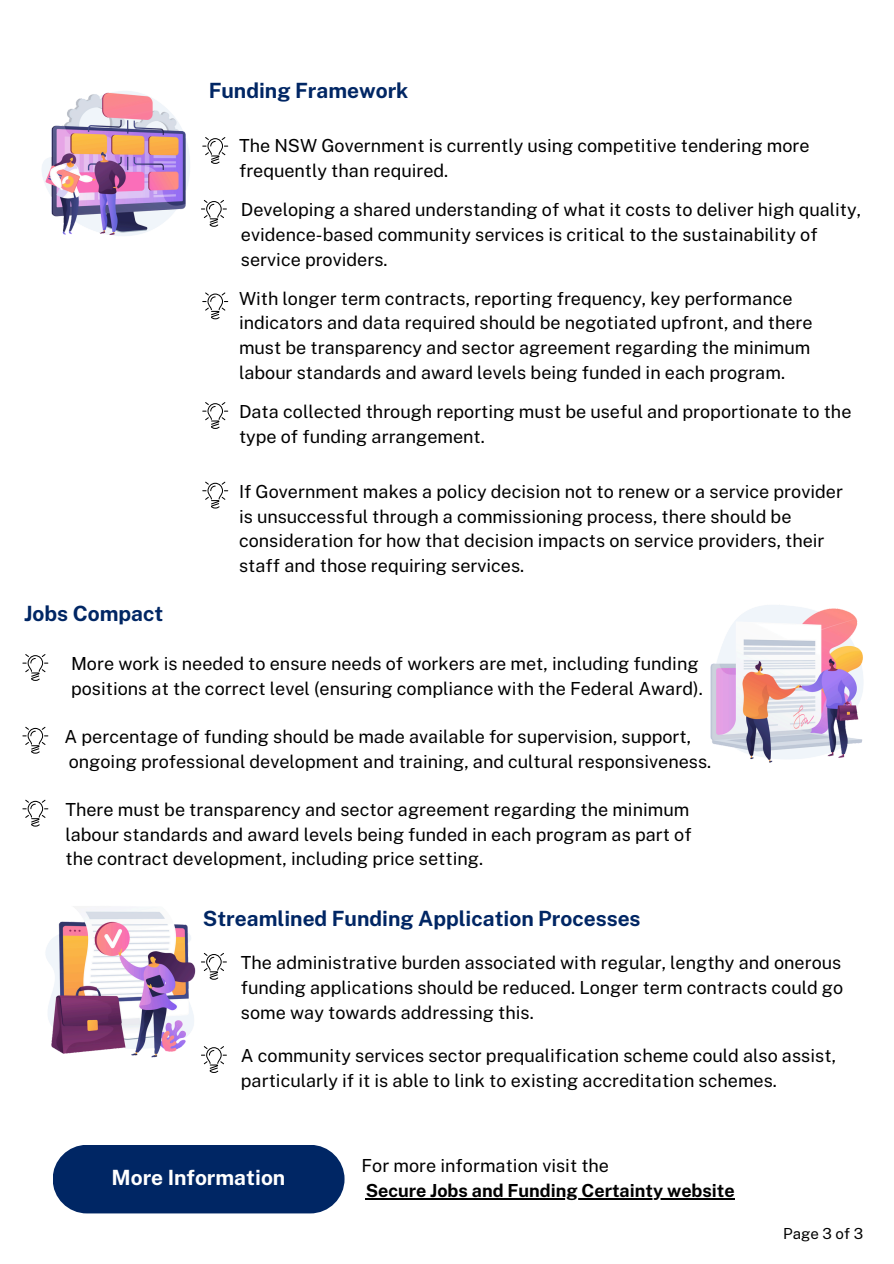
<style>
.page{position:relative;width:894px;height:1264px;background:#fff}
.page>*{position:absolute;margin:0;border:0;box-sizing:border-box;transform-origin:0 0}
.t1{font:700 21px "Public Sans";color:#002664}
.t2{font:700 21px "Public Sans";color:#fff}
.t3{font:18px/24.8px "Public Sans";color:#000}
.t4{font:700 18px "Public Sans";color:#000}
.t5{font:15px "Public Sans";color:#000}
</style>
<div class="page">
<img style="left:710px;top:605px;width:153px;height:158px">
<svg style="left:22px;top:654px;width:26px;height:27px"></svg>
<svg style="left:22px;top:799px;width:26px;height:27px"></svg>
<svg style="left:22px;top:726px;width:26px;height:27px"></svg>
<img style="left:46px;top:906px;width:170px;height:167px">
<svg style="left:201px;top:952px;width:26px;height:27px"></svg>
<svg style="left:201px;top:1046px;width:26px;height:26px"></svg>
<svg style="left:214px;top:137px;width:14px;height:27px"></svg>
<img style="left:42px;top:91px;width:172px;height:145px">
<svg style="left:201px;top:200px;width:26px;height:27px"></svg>
<svg style="left:202px;top:402px;width:26px;height:27px"></svg>
<svg style="left:202px;top:292px;width:26px;height:27px"></svg>
<svg style="left:202px;top:481px;width:26px;height:27px"></svg>
<div style="left:53px;top:1144px;width:291px;height:69px;background:#002664;border-radius:34px"></div>
<hr style="left:365px;top:1198px;width:370px;height:1px;background:#000">
<p class="t1" style="left:209px;top:78px;width:201px">Funding Framework</p>
<p class="t3" style="left:239px;top:133px;width:572px">The NSW Government is currently using competitive tendering more frequently than required.</p>
<p class="t3" style="left:241px;top:197px;width:621px">Developing a shared understanding of what it costs to deliver high quality, evidence-based community services is critical to the sustainability of service providers.</p>
<p class="t3" style="left:239px;top:286px;width:575px">With longer term contracts, reporting frequency, key performance indicators and data required should be negotiated upfront, and there must be transparency and sector agreement regarding the minimum labour standards and award levels being funded in each program.</p>
<h1 class="t3" style="left:239px;top:399px;width:613px">Data collected through reporting must be useful and proportionate to the type of funding arrangement.</h1>
<h1 class="t1" style="left:24px;top:601px;width:141px">Jobs Compact</h1>
<p class="t3" style="left:239px;top:479px;width:605px">If Government makes a policy decision not to renew or a service provider is unsuccessful through a commissioning process, there should be consideration for how that decision impacts on service providers, their staff and those requiring services.</p>
<p class="t3" style="left:71px;top:651px;width:633px">More work is needed to ensure needs of workers are met, including funding positions at the correct level (ensuring compliance with the Federal Award).</p>
<p class="t3" style="left:65px;top:724px;width:627px">A percentage of funding should be made available for supervision, support,</p>
<p class="t3" style="left:69px;top:748px;width:644px">ongoing professional development and training, and cultural responsiveness.</p>
<p class="t3" style="left:65px;top:797px;width:627px">There must be transparency and sector agreement regarding the minimum labour standards and award levels being funded in each program as part of the contract development, including price setting.</p>
<p class="t1" style="left:203px;top:905px;width:439px">Streamlined Funding Application Processes</p>
<p class="t3" style="left:241px;top:950px;width:603px;text-align:justify">The administrative burden associated with regular, lengthy and onerous funding applications should be reduced. Longer term contracts could go some way towards addressing this.</p>
<p class="t3" style="left:241px;top:1043px;width:596px">A community services sector prequalification scheme could also assist, particularly if it is able to link to existing accreditation schemes.</p>
<p class="t2" style="left:111px;top:1165px;width:175px">More Information</p>
<p class="t3" style="left:361px;top:1153px;width:249px">For more information visit the</p>
<p class="t4" style="left:365px;top:1179px;width:370px">Secure Jobs and Funding Certainty website</p>
<p class="t5" style="left:783px;top:1222px;width:81px">Page 3 of 3</p>
</div>
